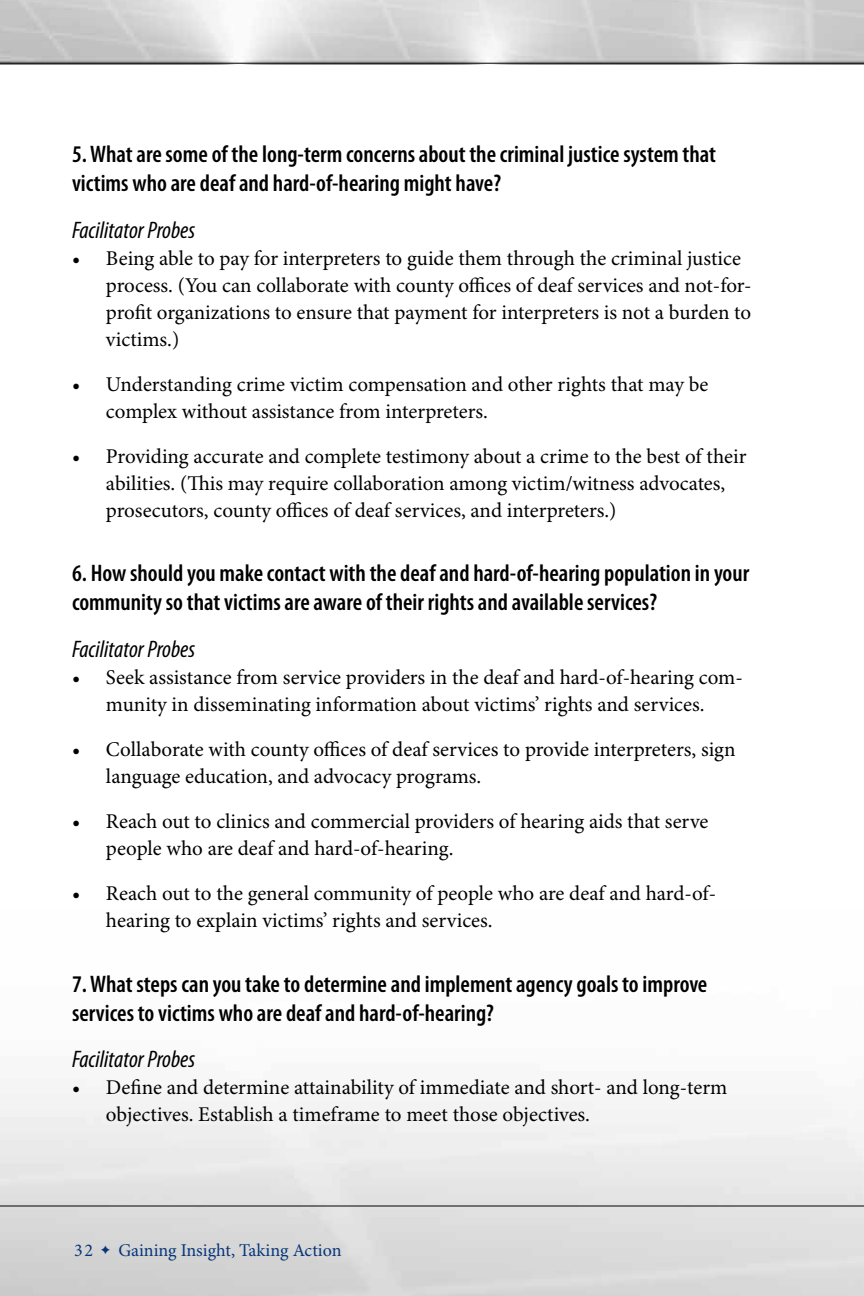
<style>
.page{position:relative;width:864px;height:1296px;background:#fff}
.page>*{position:absolute;margin:0;border:0;box-sizing:border-box;transform-origin:0 0}
.t1{font:600 condensed 24px/28.8px "Myriad Pro";color:#000}
.t2{font:italic condensed 24px "Myriad Pro";color:#000}
.t3{font:21px/27px "Minion Pro";color:#000}
.t4{font:18px "Minion Pro";color:#06357a}
</style>
<div class="page">
<img style="left:0;top:0;width:864px;height:65px">
<hr style="left:0;top:63px;width:864px;height:1px;background:#000">
<hr style="left:0;top:1206px;width:864px;height:1px;background:#000">
<svg style="left:101px;top:1246px;width:9px;height:8px"></svg>
<p class="t1" style="left:72px;top:140px;width:646px">5. What are some of the long-term concerns about the criminal justice system that victims who are deaf and hard-of-hearing might have?</p>
<h3 class="t2" style="left:72px;top:217px;width:125px">Facilitator Probes</h3>
<p class="t3" style="left:106px;top:245px;width:647px;text-indent:-34px">• Being able to pay for interpreters to guide them through the criminal justice process. (You can collaborate with county offices of deaf services and not-for&shy;profit organizations to ensure that payment for interpreters is not a burden to victims.)</p>
<p class="t3" style="left:106px;top:371px;width:604px">Understanding crime victim compensation and other rights that may be complex without assistance from interpreters.</p>
<p class="t3" style="left:106px;top:443px;width:642px">Providing accurate and complete testimony about a crime to the best of their abilities. (This may require collaboration among victim/witness advocates, prosecutors, county offices of deaf services, and interpreters.)</p>
<p class="t3" style="left:72px;top:371px;width:10px">•</p>
<p class="t3" style="left:72px;top:443px;width:10px">•</p>
<p class="t1" style="left:72px;top:559px;width:679px">6. How should you make contact with the deaf and hard-of-hearing population in your community so that victims are aware of their rights and available services?</p>
<h3 class="t2" style="left:72px;top:636px;width:125px">Facilitator Probes</h3>
<p class="t3" style="left:72px;top:665px;width:672px;text-align:center">• Seek assistance from service providers in the deaf and hard-of-hearing com&shy;munity in disseminating information about victims’ rights and services.</p>
<p class="t3" style="left:106px;top:737px;width:631px">Collaborate with county offices of deaf services to provide interpreters, sign language education, and advocacy programs.</p>
<p class="t3" style="left:106px;top:809px;width:604px">Reach out to clinics and commercial providers of hearing aids that serve people who are deaf and hard-of-hearing.</p>
<p class="t3" style="left:106px;top:881px;width:612px">Reach out to the general community of people who are deaf and hard-of&shy;hearing to explain victims’ rights and services.</p>
<p class="t3" style="left:72px;top:737px;width:10px">•</p>
<p class="t3" style="left:72px;top:809px;width:10px">•</p>
<p class="t3" style="left:72px;top:881px;width:10px">•</p>
<p class="t1" style="left:72px;top:970px;width:637px">7. What steps can you take to determine and implement agency goals to improve services to victims who are deaf and hard-of-hearing?</p>
<h3 class="t2" style="left:72px;top:1047px;width:125px">Facilitator Probes</h3>
<p class="t3" style="left:106px;top:1075px;width:623px;text-indent:-34px">• Define and determine attainability of immediate and short- and long-term objectives. Establish a timeframe to meet those objectives.</p>
<p class="t4" style="left:74px;top:1240px;width:21px">32</p>
<p class="t4" style="left:118px;top:1240px;width:225px">Gaining Insight, Taking Action</p>
</div>
